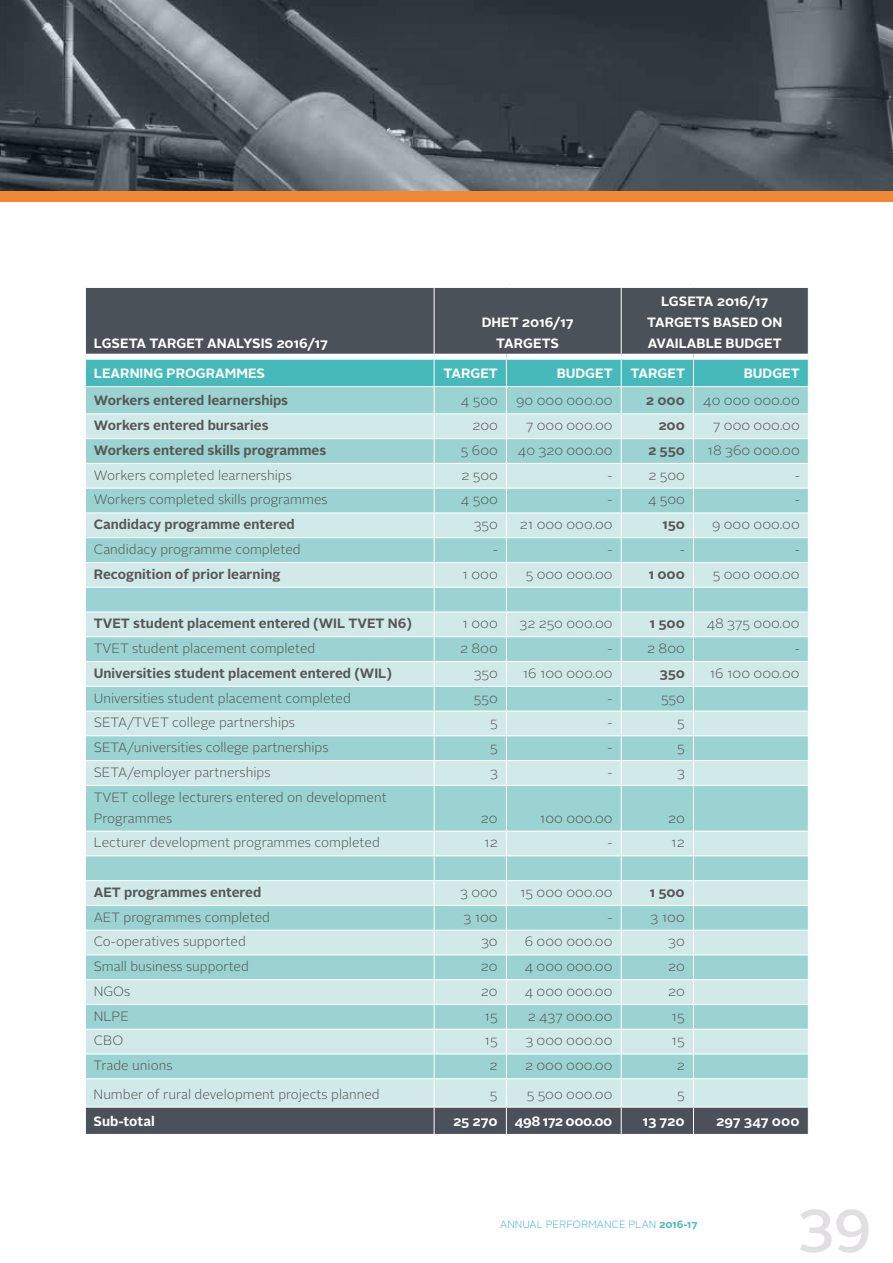
<style>
.page{position:relative;width:893px;height:1263px;background:#fff}
.page>*{position:absolute;margin:0;border:0;box-sizing:border-box;transform-origin:0 0}
.t1{font:500 60px "Alright Sans";color:#e1dfe1}
.t2{font:300 13.5px/21px "Alright Sans";color:#575756}
.t3{font:700 13.5px "Alright Sans";color:#575756}
.t4{font:700 13.5px/21px "Alright Sans";color:#fff;text-align:center}
.t5{font:700 13.5px "Alright Sans";letter-spacing:-.03em;color:#fff}
.t6{font:300 10.5px "Alright Sans";color:#46babb}
.s1{font-weight:700}
</style>
<div class="page">
<img style="left:0;top:0;width:893px;height:191px">
<div style="left:0;top:191px;width:893px;height:11px;background:#f18934"></div>
<div style="left:86px;top:288px;width:722px;height:66px;background:#4b5159"></div>
<div style="left:86px;top:786px;width:722px;height:45px;background:#9ad3d1"></div>
<hr style="left:434px;top:288px;width:1px;height:66px;background:#fff">
<hr style="left:621px;top:288px;width:1px;height:66px;background:#fff">
<svg style="left:85px;top:357px;width:724px;height:428px;background:#b1dddc"></svg>
<hr style="left:434px;top:786px;width:1px;height:45px;background:#fff">
<hr style="left:506px;top:786px;width:1px;height:45px;background:#fff">
<hr style="left:621px;top:786px;width:1px;height:45px;background:#fff">
<hr style="left:693px;top:786px;width:1px;height:45px;background:#fff">
<svg style="left:85px;top:831px;width:724px;height:304px;background:#b2d5d4"></svg>
<div style="left:86px;top:354px;width:348px;height:6px;background:#fff"></div>
<div style="left:434px;top:354px;width:72px;height:6px;background:#fff"></div>
<div style="left:506px;top:354px;width:115px;height:6px;background:#fff"></div>
<div style="left:621px;top:354px;width:72px;height:6px;background:#fff"></div>
<div style="left:693px;top:354px;width:115px;height:6px;background:#fff"></div>
<p class="t4" style="left:94px;top:333px;width:235px">LGSETA TARGET ANALYSIS 2016/17</p>
<p class="t4" style="left:482px;top:312px;width:93px">DHET 2016/17<br>TARGETS</p>
<p class="t4" style="left:647px;top:291px;width:137px">LGSETA 2016/17<br>TARGETS BASED ON<br>AVAILABLE BUDGET</p>
<p class="t4" style="left:94px;top:363px;width:173px">LEARNING PROGRAMMES</p>
<p class="t4" style="left:443px;top:363px;width:56px">TARGET</p>
<p class="t4" style="left:557px;top:363px;width:58px">BUDGET</p>
<p class="t4" style="left:631px;top:363px;width:56px">TARGET</p>
<p class="t4" style="left:744px;top:363px;width:58px">BUDGET</p>
<p class="t3" style="left:94px;top:391px;width:196px">Workers entered learnerships</p>
<p class="t2" style="left:461px;top:390px;width:38px">4 500</p>
<p class="t2" style="left:516px;top:390px;width:98px">90 000 000.00</p>
<p class="t3" style="left:646px;top:391px;width:41px">2 000</p>
<p class="t2" style="left:703px;top:390px;width:98px">40 000 000.00</p>
<p class="t3" style="left:94px;top:416px;width:176px">Workers entered bursaries</p>
<p class="t2" style="left:472px;top:415px;width:27px">200</p>
<p class="t2" style="left:526px;top:415px;width:89px">7 000 000.00</p>
<p class="t3" style="left:658px;top:416px;width:28px">200</p>
<p class="t2" style="left:713px;top:415px;width:89px">7 000 000.00</p>
<p class="t3" style="left:94px;top:441px;width:234px">Workers entered skills programmes</p>
<p class="t2" style="left:461px;top:440px;width:39px">5 600</p>
<p class="t2" style="left:518px;top:440px;width:96px">40 320 000.00</p>
<p class="t3" style="left:648px;top:441px;width:38px">2 550</p>
<p class="t2" style="left:707px;top:440px;width:94px">18 360 000.00</p>
<p class="t2" style="left:94px;top:465px;width:199px">Workers completed learnerships</p>
<p class="t2" style="left:461px;top:465px;width:38px">2 500</p>
<p class="t2" style="left:608px;top:465px;width:7px">-</p>
<p class="t2" style="left:648px;top:465px;width:38px">2 500</p>
<p class="t2" style="left:795px;top:465px;width:7px">-</p>
<p class="t2" style="left:94px;top:489px;width:235px">Workers completed skills programmes</p>
<p class="t2" style="left:461px;top:489px;width:38px">4 500</p>
<p class="t2" style="left:608px;top:489px;width:7px">-</p>
<p class="t2" style="left:648px;top:489px;width:38px">4 500</p>
<p class="t2" style="left:795px;top:489px;width:7px">-</p>
<p class="t3" style="left:94px;top:515px;width:202px">Candidacy programme entered</p>
<p class="t2" style="left:474px;top:514px;width:26px">350</p>
<p class="t2" style="left:520px;top:514px;width:94px">21 000 000.00</p>
<p class="t3" style="left:662px;top:515px;width:24px">150</p>
<p class="t2" style="left:712px;top:514px;width:89px">9 000 000.00</p>
<p class="t2" style="left:94px;top:539px;width:208px">Candidacy programme completed</p>
<p class="t2" style="left:493px;top:539px;width:7px">-</p>
<p class="t2" style="left:608px;top:539px;width:7px">-</p>
<p class="t2" style="left:680px;top:539px;width:7px">-</p>
<p class="t2" style="left:795px;top:539px;width:7px">-</p>
<p class="t3" style="left:94px;top:564px;width:188px">Recognition of prior learning</p>
<p class="t2" style="left:463px;top:564px;width:37px">1 000</p>
<p class="t2" style="left:526px;top:564px;width:88px">5 000 000.00</p>
<p class="t3" style="left:649px;top:564px;width:38px">1 000</p>
<p class="t2" style="left:713px;top:564px;width:88px">5 000 000.00</p>
<p class="t3" style="left:94px;top:614px;width:320px">TVET student placement entered (WIL TVET N6)</p>
<p class="t2" style="left:463px;top:613px;width:37px">1 000</p>
<p class="t2" style="left:520px;top:613px;width:95px">32 250 000.00</p>
<p class="t3" style="left:650px;top:614px;width:37px">1 500</p>
<p class="t2" style="left:707px;top:613px;width:94px">48 375 000.00</p>
<p class="t2" style="left:94px;top:638px;width:223px">TVET student placement completed</p>
<p class="t2" style="left:460px;top:638px;width:39px">2 800</p>
<p class="t2" style="left:608px;top:638px;width:7px">-</p>
<p class="t2" style="left:647px;top:638px;width:39px">2 800</p>
<p class="t2" style="left:795px;top:638px;width:7px">-</p>
<p class="t3" style="left:94px;top:663px;width:300px">Universities student placement entered (WIL)</p>
<p class="t2" style="left:474px;top:663px;width:26px">350</p>
<p class="t2" style="left:523px;top:663px;width:91px">16 100 000.00</p>
<p class="t3" style="left:659px;top:663px;width:27px">350</p>
<p class="t2" style="left:710px;top:663px;width:91px">16 100 000.00</p>
<p class="t2" style="left:94px;top:687px;width:258px">Universities student placement completed</p>
<p class="t2" style="left:474px;top:687px;width:25px">550</p>
<p class="t2" style="left:608px;top:687px;width:7px">-</p>
<p class="t2" style="left:661px;top:687px;width:25px">550</p>
<p class="t2" style="left:94px;top:712px;width:203px">SETA/TVET college partnerships</p>
<p class="t2" style="left:490px;top:712px;width:9px">5</p>
<p class="t2" style="left:608px;top:712px;width:7px">-</p>
<p class="t2" style="left:677px;top:712px;width:9px">5</p>
<p class="t2" style="left:94px;top:737px;width:236px">SETA/universities college partnerships</p>
<p class="t2" style="left:490px;top:737px;width:9px">5</p>
<p class="t2" style="left:607px;top:737px;width:7px">-</p>
<p class="t2" style="left:677px;top:737px;width:9px">5</p>
<p class="t2" style="left:94px;top:762px;width:178px">SETA/employer partnerships</p>
<p class="t2" style="left:490px;top:762px;width:9px">3</p>
<p class="t2" style="left:607px;top:762px;width:7px">-</p>
<p class="t2" style="left:677px;top:762px;width:9px">3</p>
<p class="t2" style="left:94px;top:787px;width:294px">TVET college lecturers entered on development<br>Programmes</p>
<p class="t2" style="left:481px;top:808px;width:18px">20</p>
<p class="t2" style="left:540px;top:808px;width:74px">100 000.00</p>
<p class="t2" style="left:668px;top:808px;width:18px">20</p>
<p class="t2" style="left:94px;top:832px;width:288px">Lecturer development programmes completed</p>
<p class="t2" style="left:484px;top:832px;width:15px">12</p>
<p class="t2" style="left:607px;top:832px;width:7px">-</p>
<p class="t2" style="left:671px;top:832px;width:15px">12</p>
<p class="t3" style="left:94px;top:883px;width:169px">AET programmes entered</p>
<p class="t2" style="left:460px;top:882px;width:39px">3 000</p>
<p class="t2" style="left:520px;top:882px;width:94px">15 000 000.00</p>
<p class="t3" style="left:650px;top:883px;width:37px">1 500</p>
<p class="t2" style="left:94px;top:907px;width:178px">AET programmes completed</p>
<p class="t2" style="left:463px;top:907px;width:36px">3 100</p>
<p class="t2" style="left:607px;top:907px;width:7px">-</p>
<p class="t2" style="left:651px;top:907px;width:36px">3 100</p>
<p class="t2" style="left:94px;top:931px;width:154px">Co-operatives supported</p>
<p class="t2" style="left:481px;top:931px;width:18px">30</p>
<p class="t2" style="left:525px;top:931px;width:89px">6 000 000.00</p>
<p class="t2" style="left:668px;top:931px;width:18px">30</p>
<p class="t2" style="left:94px;top:956px;width:157px">Small business supported</p>
<p class="t2" style="left:481px;top:956px;width:18px">20</p>
<p class="t2" style="left:525px;top:956px;width:89px">4 000 000.00</p>
<p class="t2" style="left:668px;top:956px;width:18px">20</p>
<p class="t2" style="left:94px;top:981px;width:38px">NGOs</p>
<p class="t2" style="left:481px;top:981px;width:18px">20</p>
<p class="t2" style="left:525px;top:981px;width:89px">4 000 000.00</p>
<p class="t2" style="left:668px;top:981px;width:18px">20</p>
<p class="t2" style="left:94px;top:1006px;width:37px">NLPE</p>
<p class="t2" style="left:484px;top:1006px;width:15px">15</p>
<p class="t2" style="left:528px;top:1006px;width:86px">2 437 000.00</p>
<p class="t2" style="left:672px;top:1006px;width:15px">15</p>
<p class="t2" style="left:94px;top:1030px;width:31px">CBO</p>
<p class="t2" style="left:484px;top:1030px;width:15px">15</p>
<p class="t2" style="left:525px;top:1030px;width:89px">3 000 000.00</p>
<p class="t2" style="left:672px;top:1030px;width:15px">15</p>
<p class="t2" style="left:94px;top:1055px;width:80px">Trade unions</p>
<p class="t2" style="left:490px;top:1055px;width:9px">2</p>
<p class="t2" style="left:525px;top:1055px;width:89px">2 000 000.00</p>
<p class="t2" style="left:677px;top:1055px;width:9px">2</p>
<p class="t2" style="left:94px;top:1083px;width:288px">Number of rural development projects planned</p>
<p class="t2" style="left:490px;top:1083px;width:9px">5</p>
<p class="t2" style="left:527px;top:1083px;width:87px">5 500 000.00</p>
<p class="t2" style="left:677px;top:1083px;width:9px">5</p>
<p class="t4" style="left:94px;top:1111px;width:63px">Sub-total</p>
<p class="t4" style="left:453px;top:1111px;width:46px">25 270</p>
<p class="t5" style="left:515px;top:1111px;width:99px">498 172 000.00</p>
<p class="t4" style="left:643px;top:1111px;width:43px">13 720</p>
<p class="t4" style="left:716px;top:1111px;width:85px">297 347 000</p>
<p class="t6" style="left:500px;top:1218px;width:199px">ANNUAL PERFORMANCE PLAN <span class="s1">2016-17</span></p>
<h1 class="t1" style="left:797px;top:1181px;width:76px">39</h1>
</div>
